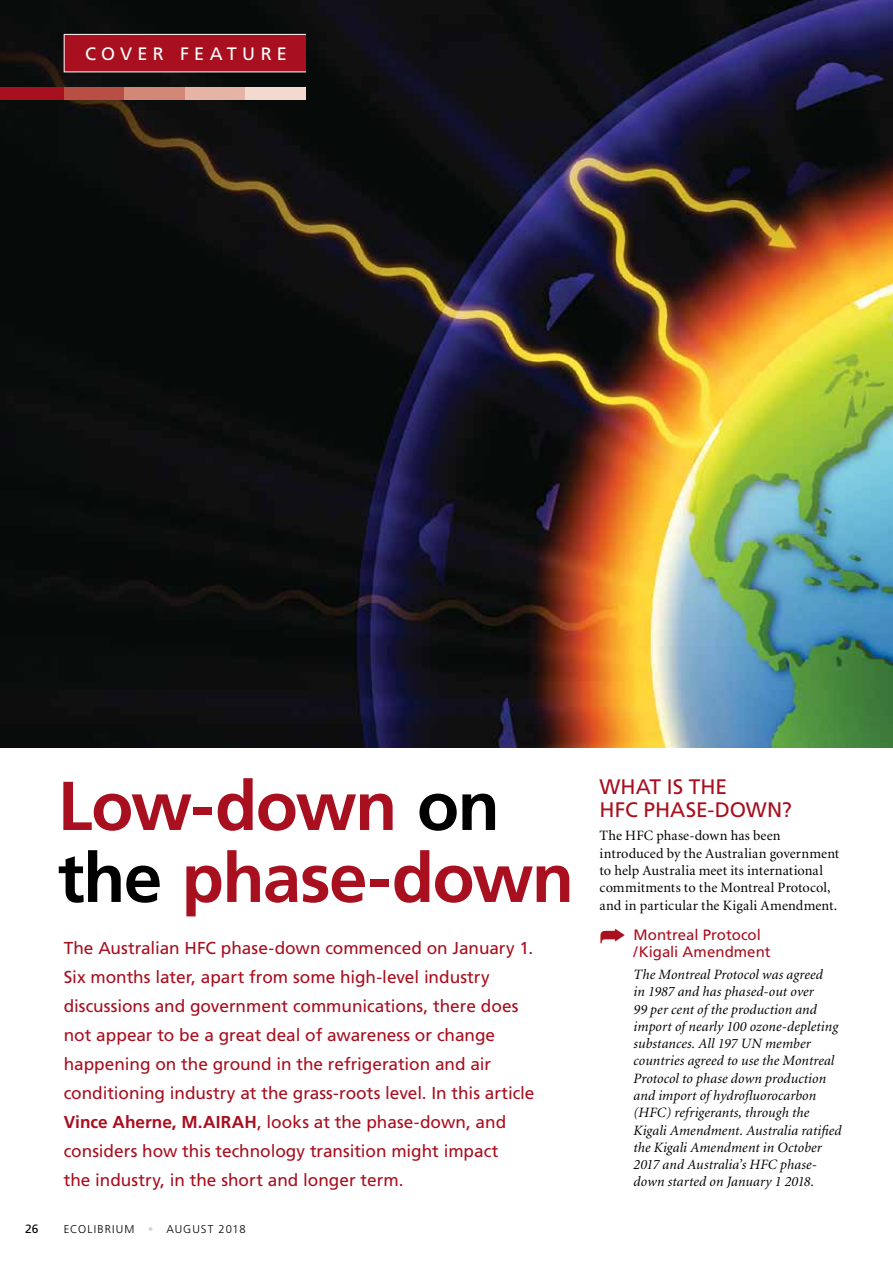
<style>
.page{position:relative;width:893px;height:1263px;background:#fff}
.page>*{position:absolute;margin:0;border:0;box-sizing:border-box;transform-origin:0 0}
.t1{font:700 69px/72px "Frutiger LT Std";letter-spacing:-.025em;color:#a80f1f}
.t2{font:21px/23.2px "Frutiger LT Std";letter-spacing:-.005em;color:#a80f1f}
.t3{font:18px "Frutiger LT Std";letter-spacing:.29em;color:#fff}
.t4{font:17.25px/29.1px "Frutiger LT Std";letter-spacing:-.005em;color:#a80f1f}
.t5{font:15px/17.2px "Frutiger LT Std";color:#a80f1f}
.t6{font:italic 14.25px/17.2px "Minion";letter-spacing:.005em;color:#000}
.t7{font:14.25px/17.2px "Minion";letter-spacing:.01em;color:#000}
.t8{font:12px "Frutiger LT Std";color:#000}
.t9{font:300 11.25px "Frutiger LT Std";letter-spacing:.095em;color:#000}
.s1{color:#000}
.s2{font-weight:700}
.s3{color:#d6d7d7}
</style>
<div class="page">
<img style="left:0;top:0;width:893px;height:747px">
<div style="left:64px;top:87px;width:60px;height:13px;background:#b94e45"></div>
<div style="left:124px;top:87px;width:61px;height:13px;background:#d38776"></div>
<div style="left:185px;top:87px;width:61px;height:13px;background:#e5b4a6"></div>
<div style="left:0;top:87px;width:64px;height:13px;background:#a80f1f"></div>
<div style="left:246px;top:87px;width:60px;height:13px;background:#f4d9d0"></div>
<div style="left:64px;top:34px;width:242px;height:38px;background:#a80f1f"></div>
<div style="left:64px;top:34px;width:242px;height:38px;border:1px solid #fff"></div>
<p class="t3" style="left:85px;top:43px;width:203px">COVER FEATURE</p>
<h1 class="t1" style="left:58px;top:770px;width:518px">Low-down <span class="s1">on the</span> phase-down</h1>
<p class="t4" style="left:64px;top:934px;width:472px">The Australian HFC phase-down commenced on January 1.<br>Six months later, apart from some high-level industry discussions and government communications, there does not appear to be a great deal of awareness or change happening on the ground in the refrigeration and air conditioning industry at the grass-roots level. In this article <span class="s2">Vince Aherne, M.AIRAH</span>, looks at the phase-down, and considers how this technology transition might impact<br>the industry, in the short and longer term.</p>
<p class="t8" style="left:25px;top:1222px;width:15px">26</p>
<p class="t9" style="left:64px;top:1223px;width:183px">ECOLIBRIUM <span class="s3">•</span> AUGUST 2018</p>
<p class="t2" style="left:600px;top:775px;width:194px">WHAT IS THE<br>HFC PHASE-DOWN?</p>
<p class="t7" style="left:600px;top:828px;width:241px">The HFC phase-down has been introduced by the Australian government to help Australia meet its international commitments to the Montreal Protocol, and in particular the Kigali Amendment.</p>
<p class="t5" style="left:634px;top:926px;width:139px;text-indent:-34px">➦ Montreal Protocol /Kigali Amendment</p>
<p class="t6" style="left:634px;top:966px;width:210px">The Montreal Protocol was agreed<br>in 1987 and has phased-out over<br>99 per cent of the production and import of nearly 100 ozone-depleting substances. All 197 UN member countries agreed to use the Montreal Protocol to phase down production and import of hydrofluorocarbon (HFC) refrigerants, through the Kigali Amendment. Australia ratified the Kigali Amendment in October 2017 and Australia’s HFC phase&shy;down started on January 1 2018.</p>
</div>
